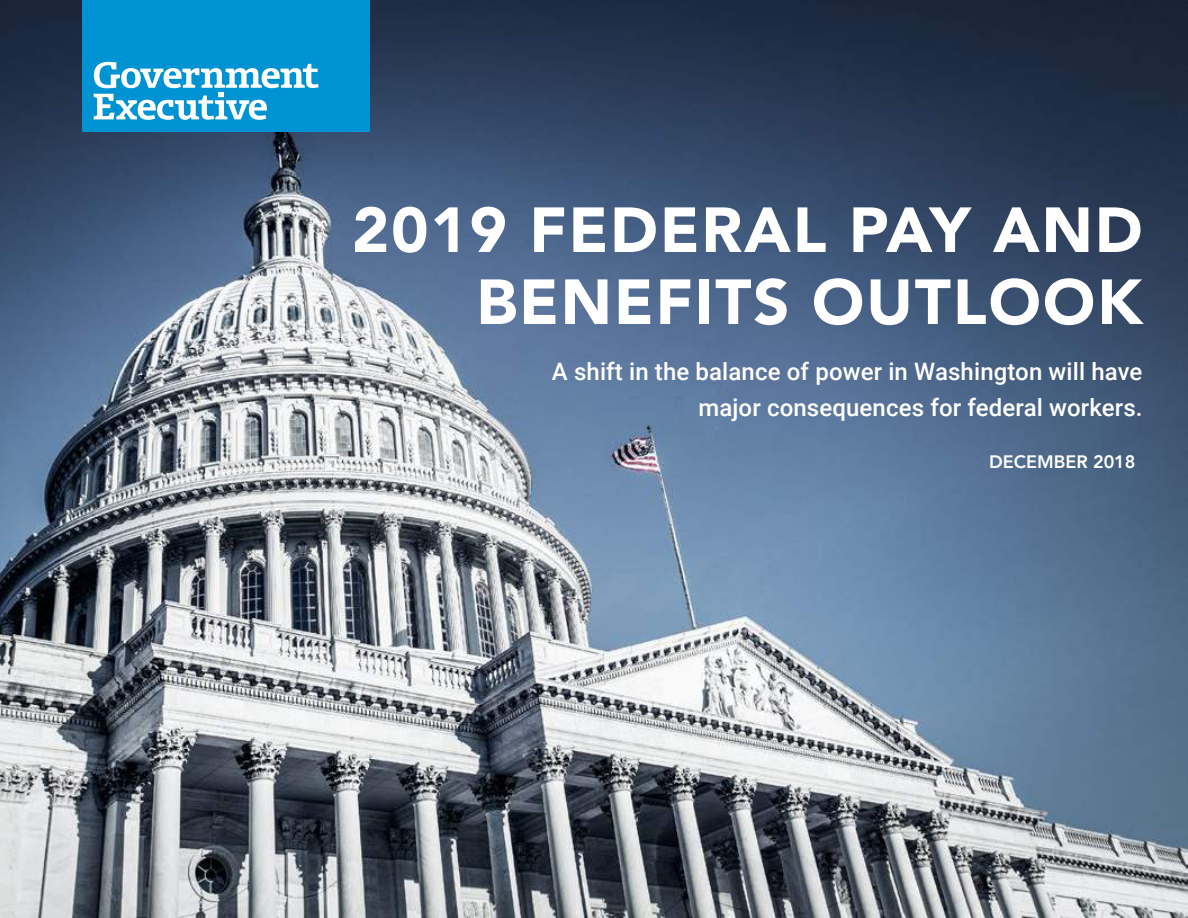
<style>
.page{position:relative;width:1188px;height:918px;background:#fff}
.page>*{position:absolute;margin:0;border:0;box-sizing:border-box;transform-origin:0 0}
.t1{font:900 63px/72px "Avenir";letter-spacing:.03em;color:#fff;text-align:right}
.t2{font:500 24px/36px "Roboto";letter-spacing:.005em;color:#fff;text-align:right}
.t3{font:800 18px "Avenir";color:#fff}
</style>
<div class="page">
<img style="left:0;top:0;width:1188px;height:918px">
<div style="left:82px;top:0;width:288px;height:132px;background:#0093d4"></div>
<svg style="left:94px;top:62px;width:225px;height:58px"></svg>
<h1 class="t1" style="left:352px;top:192px;width:792px">2019 FEDERAL PAY AND<br>BENEFITS OUTLOOK</h1>
<p class="t2" style="left:552px;top:352px;width:592px">A shift in the balance of power in Washington will have major consequences for federal workers.</p>
<p class="t3" style="left:989px;top:448px;width:148px">DECEMBER 2018</p>
</div>
